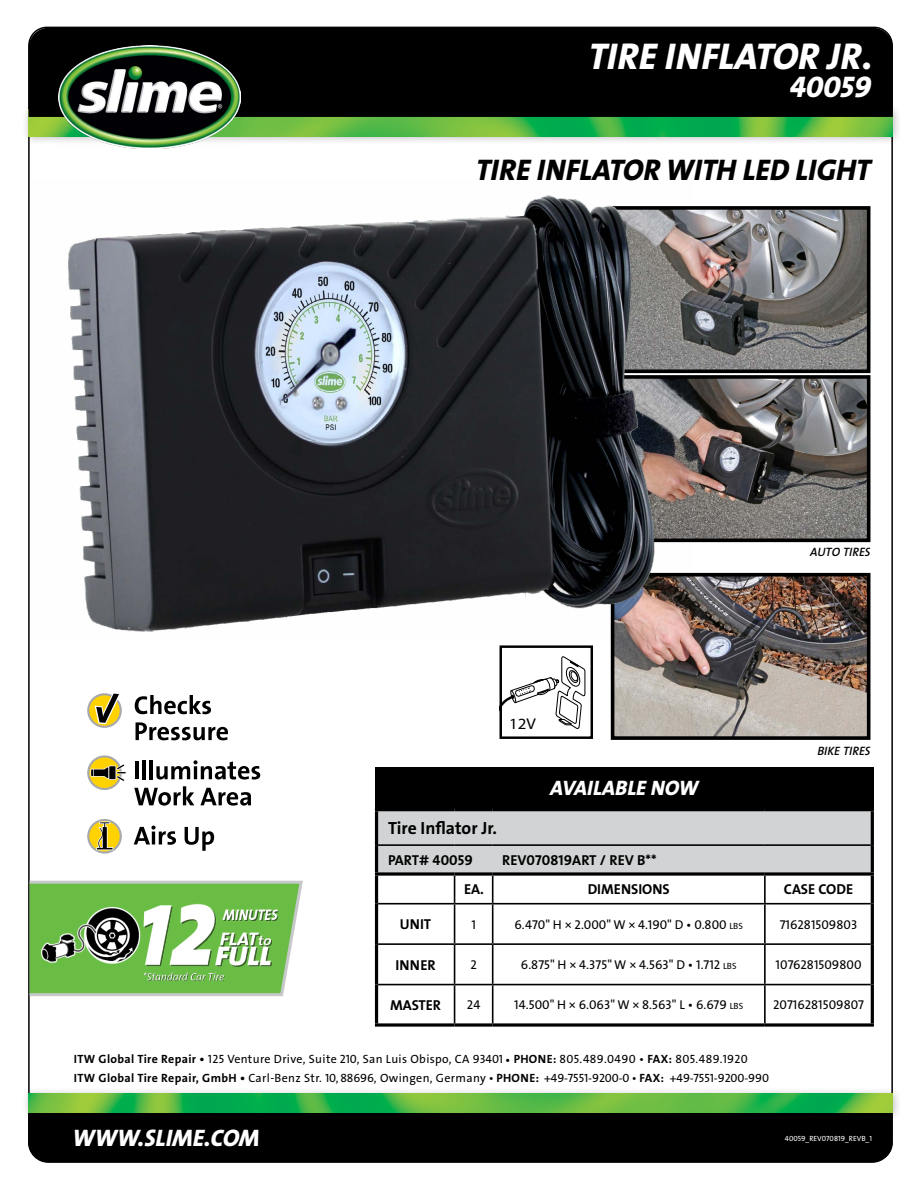
<style>
.page{position:relative;width:918px;height:1188px;background:#fff}
.page>*{position:absolute;margin:0;border:0;box-sizing:border-box;transform-origin:0 0}
.t1{font:italic 37.5px "The Sans Extra Bold Caps";letter-spacing:.005em;color:#fff}
.t2{font:30px "The Sans Q8 XB TF Italic";color:#000}
.t3{font:italic 30px "The Sans Extra Bold Caps";color:#fff}
.t4{font:24px "The Sans Q8 XB TF Italic";color:#fff}
.t5{font:21px "The Sans Q8 XB TF Italic";color:#fff}
.t6{font:17.7px "The Sans Q7 Bd TF";color:#000}
.t7{font:15.6px "Myriad Pro";color:#000;scale:1.08 1}
.t8{font:14.4px "The Sans Bold Caps";color:#000}
.t9{font:12.9px "The Sans Caps";color:#000}
.t10{font:12.9px "The Sans Caps";color:#000}
.t11{font:italic 12.15px "The Sans Semi Bold Caps";color:#000}
.t12{font:12px/18.8px "The Sans Caps";letter-spacing:-.01em;color:#000}
.t13{font:7.5px "The Sans Caps";color:#fff}
.s1{font-family:"The Sans Q5 Rg TF"}
.s2{font-size:9px}
.s3{font-family:"The Sans Q7 Bd TF"}
.s4{font-family:"Minion Pro"}
.s5{font-family:"The Sans Bold Caps"}
</style>
<div class="page">
<div style="left:28px;top:1122px;width:864px;height:41px;background:#000"></div>
<div style="left:21px;top:103px;width:881px;height:43px;background:#000;opacity:.25"></div>
<img style="left:29px;top:117px;width:864px;height:19px">
<div style="left:29px;top:28px;width:864px;height:89px;background:#000"></div>
<div style="left:887px;top:25px;width:5px;height:8px;background:#fff;border-radius:3px"></div>
<img style="left:58px;top:46px;width:183px;height:102px">
<div style="left:21px;top:1087px;width:881px;height:35px;background:#000;opacity:.25"></div>
<img style="left:29px;top:1093px;width:864px;height:19px">
<hr style="left:375px;top:876px;width:3px;height:28px;background:#000">
<hr style="left:871px;top:876px;width:3px;height:28px;background:#000">
<svg style="left:378px;top:811px;width:493px;height:92px"></svg>
<hr style="left:764px;top:876px;width:2px;height:27px;background:#000">
<hr style="left:375px;top:845px;width:3px;height:27px;background:#000">
<hr style="left:871px;top:845px;width:3px;height:27px;background:#000">
<svg style="left:375px;top:872px;width:80px;height:4px"></svg>
<svg style="left:455px;top:872px;width:38px;height:4px"></svg>
<svg style="left:493px;top:872px;width:272px;height:4px"></svg>
<svg style="left:765px;top:872px;width:109px;height:4px"></svg>
<hr style="left:375px;top:808px;width:80px;height:3px;background:#000">
<hr style="left:375px;top:811px;width:3px;height:34px;background:#000">
<hr style="left:455px;top:808px;width:38px;height:3px;background:#000">
<hr style="left:493px;top:808px;width:272px;height:3px;background:#000">
<hr style="left:765px;top:808px;width:109px;height:3px;background:#000">
<hr style="left:871px;top:811px;width:3px;height:34px;background:#000">
<hr style="left:378px;top:844px;width:77px;height:2px;background:#000">
<hr style="left:455px;top:844px;width:38px;height:2px;background:#000">
<hr style="left:493px;top:844px;width:272px;height:2px;background:#000">
<hr style="left:765px;top:844px;width:106px;height:2px;background:#000">
<hr style="left:378px;top:903px;width:77px;height:2px;background:#000">
<hr style="left:455px;top:903px;width:38px;height:2px;background:#000">
<hr style="left:454px;top:905px;width:1px;height:38px;background:#000">
<hr style="left:493px;top:903px;width:272px;height:2px;background:#000">
<hr style="left:492px;top:905px;width:1px;height:38px;background:#000">
<hr style="left:765px;top:903px;width:106px;height:2px;background:#000">
<hr style="left:764px;top:905px;width:2px;height:38px;background:#000">
<hr style="left:454px;top:945px;width:1px;height:39px;background:#000">
<hr style="left:492px;top:945px;width:1px;height:39px;background:#000">
<hr style="left:764px;top:945px;width:2px;height:39px;background:#000">
<hr style="left:375px;top:904px;width:3px;height:40px;background:#000">
<hr style="left:871px;top:904px;width:3px;height:40px;background:#000">
<hr style="left:375px;top:944px;width:3px;height:41px;background:#000">
<hr style="left:871px;top:944px;width:3px;height:41px;background:#000">
<hr style="left:378px;top:943px;width:77px;height:2px;background:#000">
<hr style="left:455px;top:943px;width:38px;height:2px;background:#000">
<hr style="left:493px;top:943px;width:272px;height:2px;background:#000">
<hr style="left:765px;top:943px;width:106px;height:2px;background:#000">
<hr style="left:378px;top:984px;width:77px;height:1px;background:#000">
<hr style="left:455px;top:984px;width:38px;height:1px;background:#000">
<hr style="left:454px;top:985px;width:1px;height:38px;background:#000">
<hr style="left:493px;top:984px;width:272px;height:1px;background:#000">
<hr style="left:492px;top:985px;width:1px;height:38px;background:#000">
<hr style="left:765px;top:984px;width:106px;height:1px;background:#000">
<hr style="left:764px;top:985px;width:2px;height:38px;background:#000">
<hr style="left:375px;top:985px;width:3px;height:38px;background:#000">
<hr style="left:871px;top:985px;width:3px;height:38px;background:#000">
<svg style="left:375px;top:1023px;width:80px;height:4px"></svg>
<svg style="left:455px;top:1023px;width:38px;height:4px"></svg>
<svg style="left:493px;top:1023px;width:272px;height:4px"></svg>
<svg style="left:765px;top:1023px;width:109px;height:4px"></svg>
<div style="left:375px;top:767px;width:499px;height:41px;background:#000"></div>
<img style="left:616px;top:578px;width:249px;height:157px">
<div style="left:611px;top:573px;width:259px;height:167px;border:4px solid #000"></div>
<img style="left:692px;top:380px;width:173px;height:157px">
<div style="left:611px;top:375px;width:259px;height:167px;border:4px solid #000"></div>
<img style="left:692px;top:211px;width:173px;height:157px">
<div style="left:611px;top:206px;width:259px;height:167px;border:4px solid #000"></div>
<img style="left:28px;top:180px;width:664px;height:461px">
<div style="left:500px;top:645px;width:93px;height:94px;border:2px solid #000"></div>
<svg style="left:500px;top:656px;width:86px;height:82px"></svg>
<img style="left:28px;top:876px;width:272px;height:124px">
<div style="left:87px;top:693px;width:35px;height:35px;border:2px solid #a7a9ac;border-radius:50%"></div>
<svg style="left:88px;top:756px;width:33px;height:33px"></svg>
<div style="left:87px;top:755px;width:35px;height:35px;border:2px solid #a7a9ac;border-radius:50%"></div>
<svg style="left:90px;top:693px;width:36px;height:90px"></svg>
<svg style="left:88px;top:820px;width:33px;height:33px"></svg>
<div style="left:87px;top:819px;width:35px;height:35px;border:2px solid #a7a9ac;border-radius:50%"></div>
<svg style="left:96px;top:822px;width:17px;height:28px"></svg>
<svg style="left:135px;top:695px;width:76px;height:19px"></svg>
<svg style="left:136px;top:722px;width:92px;height:18px"></svg>
<hr style="left:136px;top:762px;width:3px;height:17px;background:#000">
<hr style="left:143px;top:760px;width:3px;height:19px;background:#000">
<hr style="left:149px;top:760px;width:4px;height:19px;background:#000">
<svg style="left:156px;top:760px;width:104px;height:20px"></svg>
<svg style="left:134px;top:786px;width:60px;height:20px"></svg>
<svg style="left:200px;top:788px;width:51px;height:18px"></svg>
<svg style="left:134px;top:826px;width:42px;height:19px"></svg>
<svg style="left:185px;top:827px;width:29px;height:24px"></svg>
<h1 class="t1" style="left:589px;top:25px;width:286px">TIRE INFLATOR JR.</h1>
<h2 class="t3" style="left:789px;top:62px;width:83px">40059</h2>
<h2 class="t2" style="left:476px;top:154px;width:396px">TIRE INFLATOR WITH LED LIGHT</h2>
<h3 class="t7" style="left:509px;top:715px;width:26px">12V</h3>
<h3 class="t5" style="left:550px;top:777px;width:150px">AVAILABLE NOW</h3>
<p class="t11" style="left:810px;top:542px;width:62px">AUTO TIRES</p>
<p class="t11" style="left:817px;top:741px;width:55px">BIKE TIRES</p>
<h3 class="t6" style="left:388px;top:818px;width:111px">Tire Inflator Jr.</h3>
<p class="t8" style="left:388px;top:848px;width:86px">PART# 40059</p>
<p class="t8" style="left:502px;top:848px;width:156px">REV070819ART / REV B**</p>
<p class="t8" style="left:464px;top:878px;width:21px">EA.</p>
<p class="t8" style="left:588px;top:878px;width:84px">DIMENSIONS</p>
<p class="t8" style="left:784px;top:878px;width:71px">CASE CODE</p>
<p class="t8" style="left:400px;top:912px;width:33px">UNIT</p>
<p class="t10" style="left:471px;top:914px;width:6px">1</p>
<p class="t9" style="left:515px;top:914px;width:230px">6.470" H <span class="s1">×</span> 2.000" W <span class="s1">×</span> 4.190" D • 0.800 <span class="s2">LBS</span></p>
<p class="t10" style="left:780px;top:914px;width:79px">716281509803</p>
<p class="t8" style="left:395px;top:953px;width:42px">INNER</p>
<p class="t9" style="left:470px;top:954px;width:8px">2</p>
<p class="t9" style="left:521px;top:954px;width:217px">6.875" H <span class="s1">×</span> 4.375" W <span class="s1">×</span> 4.563" D • 1.712 <span class="s2">LBS</span></p>
<p class="t10" style="left:776px;top:954px;width:87px">1076281509800</p>
<p class="t8" style="left:390px;top:993px;width:53px">MASTER</p>
<p class="t10" style="left:467px;top:994px;width:15px">24</p>
<p class="t9" style="left:514px;top:994px;width:230px">14.500" H <span class="s1">×</span> 6.063" W <span class="s1">×</span> 8.563" L • 6.679 <span class="s2">LBS</span></p>
<p class="t9" style="left:773px;top:994px;width:93px">20716281509807</p>
<p class="t12" style="left:74px;top:1049px;width:697px"><span class="s3">ITW Global Tire Repair •</span> 125 <span class="s1">Venture Drive, Suite</span> 210<span class="s1">, San Luis Obispo, CA</span> 93401 <span class="s4">•</span> <span class="s3">PHONE</span><span class="s5">:</span> 805.489.0490 • <span class="s3">FAX:</span> 805.489.1920<br><span class="s3">ITW Global Tire Repair, GmbH •</span> <span class="s1">Carl-Benz Str.</span> 10, 88696<span class="s1">, Owingen, Germany</span> • <span class="s3">PHONE</span><span class="s5">:</span> +49-7551-9200-0 • <span class="s3">FAX:</span> +49-7551-9200-990</p>
<h3 class="t4" style="left:72px;top:1125px;width:189px">WWW.SLIME.COM</h3>
<p class="t13" style="left:785px;top:1132px;width:89px">40059_REV070819_REVB_1</p>
</div>
